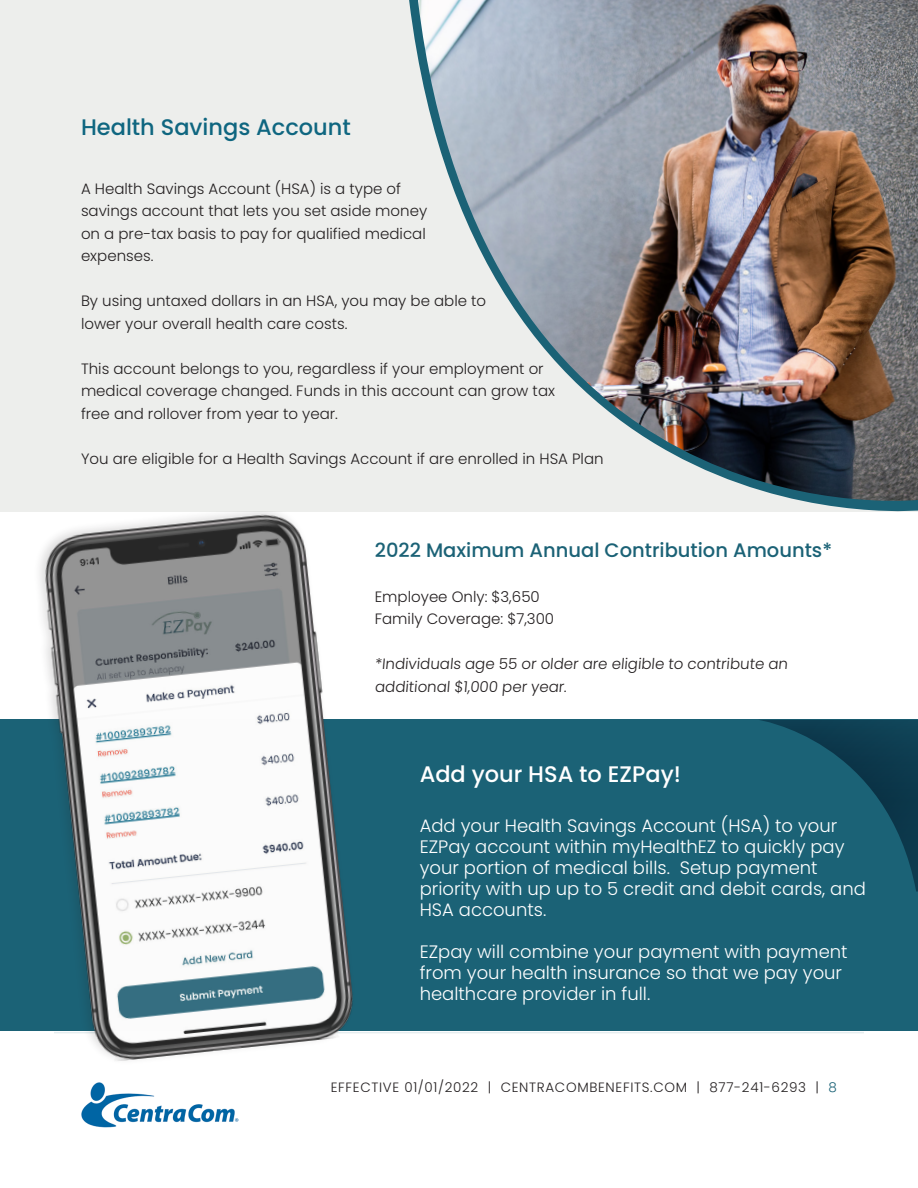
<style>
.page{position:relative;width:918px;height:1188px;background:#fff}
.page>*{position:absolute;margin:0;border:0;box-sizing:border-box;transform-origin:0 0}
.Subheader_Blue{font:500 22.5px "Poppins";color:#0f6680}
.Subheader_Blue-2{font:500 22.5px "Poppins";color:#fff}
.t1{font:500 19.5px "Poppins";color:#1b6276}
.t2{font:300 18px/21px "Poppins";color:#fff}
.t3{font:300 15px/22.5px "Poppins";color:#231f20}
.t4{font:300 13.5px "Poppins";letter-spacing:.05em;color:#231f20}
.s1{color:#1b6276}
</style>
<div class="page">
<img style="left:81px;top:1083px;width:158px;height:45px">
<hr style="left:54px;top:1032px;width:810px;height:1px;background:#e5edef">
<div style="left:0;top:0;width:918px;height:511px;background:#edeeec"></div>
<img style="left:418px;top:0;width:500px;height:508px">
<div style="left:0;top:720px;width:918px;height:311px;background:#1b6276"></div>
<svg style="left:760px;top:720px;width:158px;height:172px"></svg>
<img style="left:33px;top:511px;width:329px;height:550px">
<p class="Subheader_Blue" style="left:81px;top:114px;width:271px">Health Savings Account</p>
<p class="t3" style="left:81px;top:177px;width:322px">A Health Savings Account (HSA) is a type of</p>
<p class="t3" style="left:81px;top:200px;width:348px">savings account that lets you set aside money</p>
<p class="t3" style="left:81px;top:222px;width:346px">on a pre-tax basis to pay for qualified medical</p>
<p class="t3" style="left:81px;top:245px;width:74px">expenses.</p>
<p class="t3" style="left:81px;top:290px;width:407px">By using untaxed dollars in an HSA, you may be able to</p>
<p class="t3" style="left:81px;top:312px;width:268px">lower your overall health care costs.</p>
<p class="t3" style="left:81px;top:357px;width:476px">This account belongs to you, regardless if your employment or medical coverage changed. Funds in this account can grow tax free and rollover from year to year.</p>
<p class="t3" style="left:81px;top:447px;width:524px">You are eligible for a Health Savings Account if are enrolled in HSA Plan</p>
<p class="t1" style="left:375px;top:539px;width:459px">2022 Maximum Annual Contribution Amounts*</p>
<p class="t3" style="left:375px;top:586px;width:167px">Employee Only: $3,650</p>
<p class="t3" style="left:375px;top:608px;width:181px">Family Coverage: $7,300</p>
<p class="t3" style="left:375px;top:653px;width:417px">*Individuals age 55 or older are eligible to contribute an</p>
<p class="t3" style="left:375px;top:676px;width:196px">additional $1,000 per year.</p>
<p class="Subheader_Blue-2" style="left:420px;top:761px;width:263px">Add your HSA to EZPay!</p>
<p class="t2" style="left:420px;top:815px;width:419px">Add your Health Savings Account (HSA) to your</p>
<p class="t2" style="left:420px;top:837px;width:426px">EZPay account within myHealthEZ to quickly pay your portion of medical bills. Setup payment</p>
<p class="t2" style="left:420px;top:879px;width:448px">priority with up up to 5 credit and debit cards, and<br>HSA accounts.</p>
<p class="t2" style="left:420px;top:942px;width:429px">EZpay will combine your payment with payment from your health insurance so that we pay your healthcare provider in full.</p>
<p class="t4" style="left:331px;top:1079px;width:508px">EFFECTIVE 01/01/2022 | CENTRACOMBENEFITS.COM | 877-241-6293 | <span class="s1">8</span></p>
</div>
